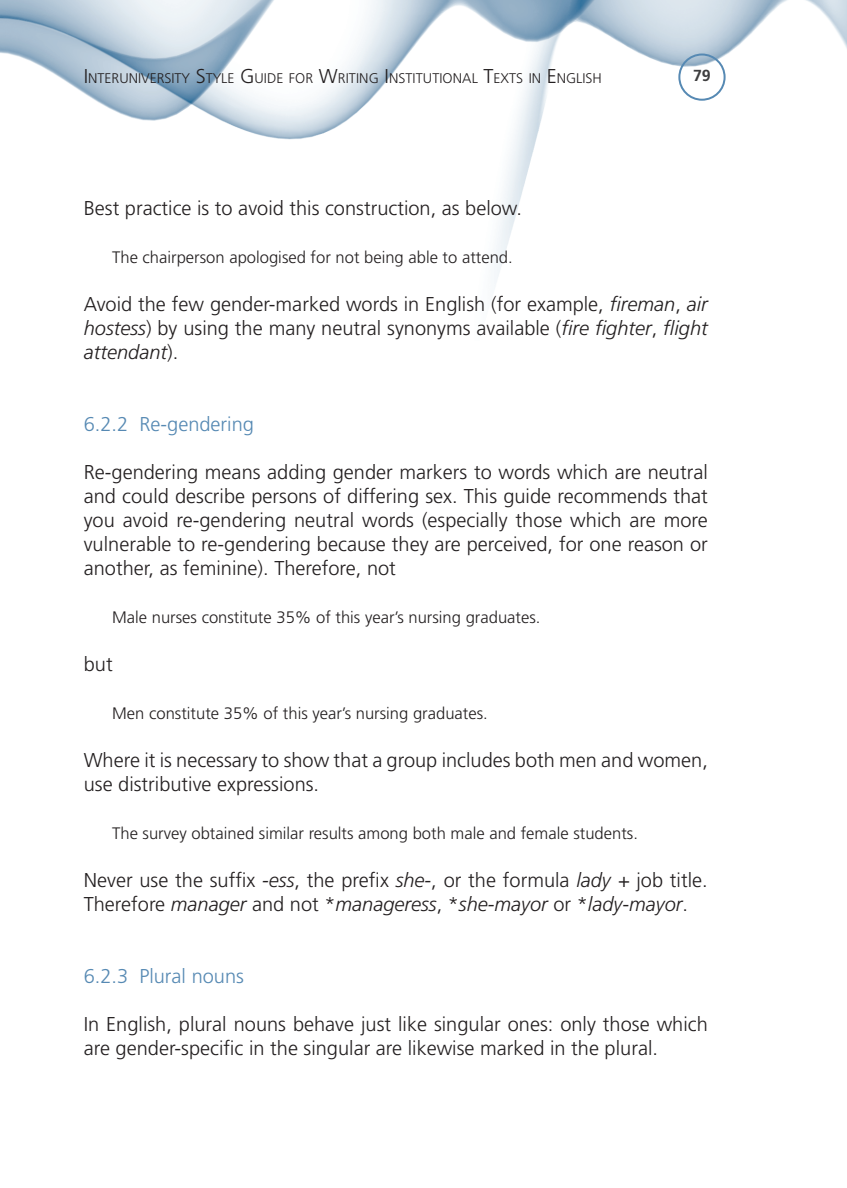
<style>
.page{position:relative;width:847px;height:1188px;background:#fff}
.page>*{position:absolute;margin:0;border:0;box-sizing:border-box;transform-origin:0 0}
.t1{font:300 20px/24px "Frutiger LT";color:#231f20}
.t2{font:300 20px "Frutiger LT";color:#5689b3}
.t3{font:300 16.6px "Frutiger LT";color:#231f20}
.t4{font:700 16px "Frutiger LT";color:#3e3e3f}
.t5{font:300 14px "Frutiger LT";color:#231f20}
.s1{font-size:20px}
.s2{font-style:italic}
</style>
<div class="page">
<img style="left:0;top:0;width:846px;height:286px">
<div style="left:678px;top:54px;width:47px;height:47px;border:2px solid #5689b3;border-radius:50%"></div>
<p class="t5" style="left:84px;top:70px;width:517px"><span class="s1">I</span> NTERUNIVERSITY <span class="s1">S</span>TYLE <span class="s1">G</span>UIDE FOR <span class="s1">W</span>RITING <span class="s1">I</span> NSTITUTIONAL <span class="s1">T</span>EXTS IN <span class="s1">E</span> NGLISH</p>
<p class="t4" style="left:693px;top:66px;width:19px">79</p>
<p class="t1" style="left:84px;top:196px;width:439px">Best practice is to avoid this construction, as below.</p>
<p class="t3" style="left:112px;top:247px;width:402px">The chairperson apologised for not being able to attend.</p>
<p class="t1" style="left:84px;top:292px;width:625px;text-align:justify">Avoid the few gender-marked words in English (for example, <span class="s2">fireman</span>, <span class="s2">air hostess</span>) by using the many neutral synonyms available (<span class="s2">fire fighter</span>, <span class="s2">flight attendant</span>).</p>
<p class="t2" style="left:84px;top:412px;width:172px">6.2.2 Re-gendering</p>
<p class="t1" style="left:84px;top:460px;width:625px;text-align:justify">Re-gendering means adding gender markers to words which are neutral and could describe persons of differing sex. This guide recommends that you avoid re-gendering neutral words (especially those which are more vulnerable to re-gendering because they are perceived, for one reason or another, as feminine). Therefore, not</p>
<p class="t3" style="left:112px;top:607px;width:429px">Male nurses constitute 35% of this year’s nursing graduates.</p>
<p class="t1" style="left:84px;top:652px;width:30px">but</p>
<p class="t3" style="left:112px;top:703px;width:377px">Men constitute 35% of this year’s nursing graduates.</p>
<p class="t1" style="left:84px;top:748px;width:625px">Where it is necessary to show that a group includes both men and women, use distributive expressions.</p>
<p class="t3" style="left:112px;top:823px;width:527px">The survey obtained similar results among both male and female students.</p>
<p class="t1" style="left:84px;top:868px;width:625px">Never use the suffix <span class="s2">-ess</span>, the prefix <span class="s2">she-</span>, or the formula <span class="s2">lady +</span> job title.<br>Therefore <span class="s2">manager</span> and not *<span class="s2">manageress</span>, *<span class="s2">she-mayor</span> or *<span class="s2">lady-mayor</span>.</p>
<p class="t2" style="left:84px;top:964px;width:162px">6.2.3 Plural nouns</p>
<p class="t1" style="left:84px;top:1012px;width:625px">In English, plural nouns behave just like singular ones: only those which are gender-specific in the singular are likewise marked in the plural.</p>
</div>
